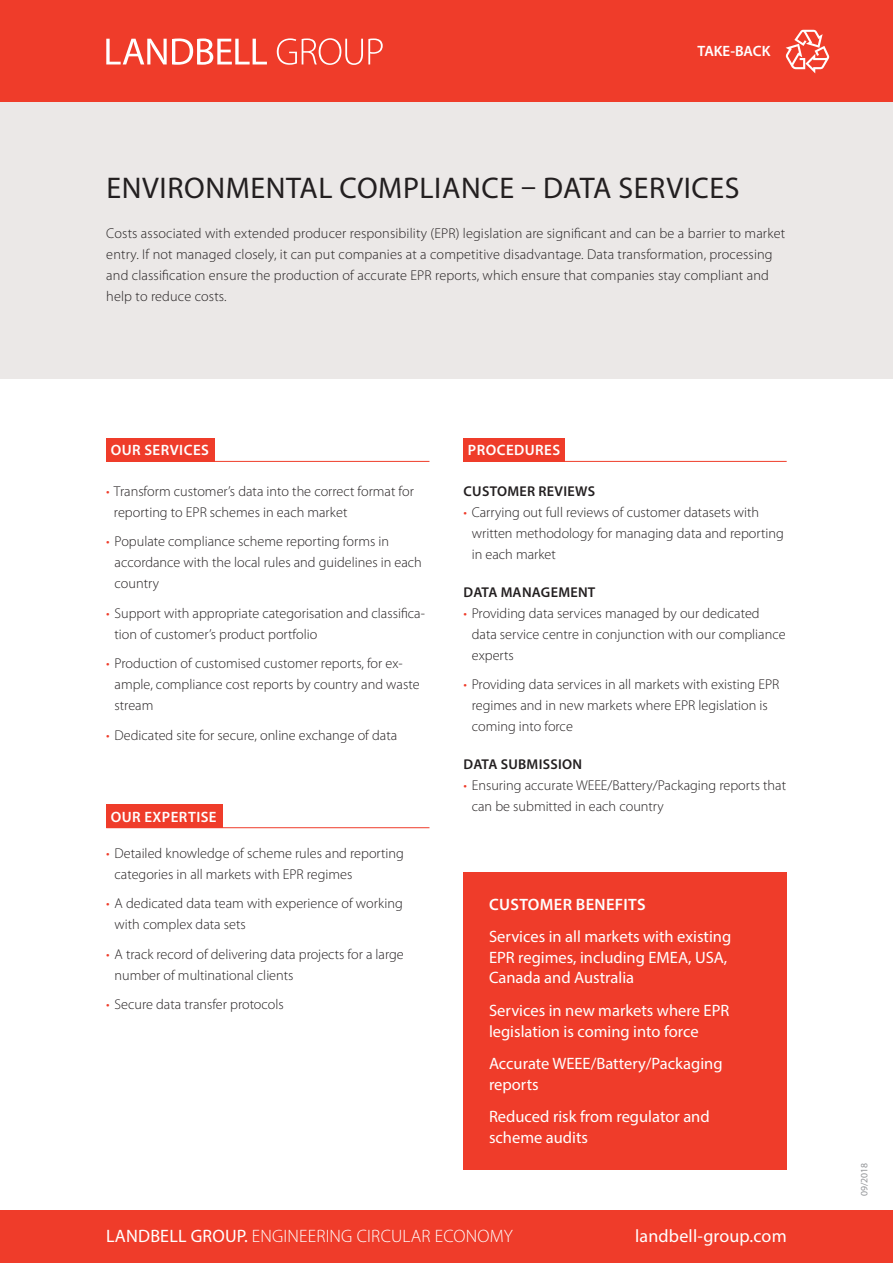
<style>
.page{position:relative;width:893px;height:1263px;background:#fff}
.page>*{position:absolute;margin:0;border:0;box-sizing:border-box;transform-origin:0 0}
.t1{font:30px "Myriad Pro";letter-spacing:.02em;color:#231f20}
.t2{font:300 18px "Myriad Pro";letter-spacing:.01em;color:#fff}
.t3{font:18px "Myriad Pro";letter-spacing:.01em;color:#fff}
.t4{font:16.5px/20.7px "Myriad Pro";color:#fff}
.t5{font:600 16.5px "Myriad Pro";letter-spacing:.02em;color:#fff}
.t6{font:600 15px "Myriad Pro";letter-spacing:.03em;color:#fff}
.t7{font:600 15px "Myriad Pro";color:#fff}
.t8{font:300 14.25px/21px "Myriad Pro";color:#231f20}
.t9{font:600 14.25px "Myriad Pro";letter-spacing:.02em;color:#231f20}
.t10{font:9.75px "Myriad Pro";color:#939598}
.s1{color:#ef3c2a}
.s2{font-weight:400}
</style>
<div class="page">
<div style="left:0;top:102px;width:893px;height:276px;background:#ebe8e7"></div>
<div style="left:0;top:0;width:893px;height:102px;background:#ef3c2a"></div>
<div style="left:0;top:1210px;width:893px;height:53px;background:#ef3c2a"></div>
<svg style="left:106px;top:38px;width:161px;height:27px"></svg>
<svg style="left:277px;top:38px;width:106px;height:27px"></svg>
<svg style="left:785px;top:30px;width:44px;height:43px"></svg>
<div style="left:106px;top:438px;width:108px;height:23px;background:#ef3c2a"></div>
<hr style="left:106px;top:461px;width:323px;height:1px;background:#ef3c2a">
<div style="left:106px;top:804px;width:116px;height:24px;background:#ef3c2a"></div>
<hr style="left:106px;top:827px;width:323px;height:1px;background:#ef3c2a">
<div style="left:463px;top:438px;width:102px;height:23px;background:#ef3c2a"></div>
<hr style="left:463px;top:461px;width:324px;height:1px;background:#ef3c2a">
<div style="left:463px;top:872px;width:324px;height:297px;background:#ef3c2a"></div>
<p class="t7" style="left:697px;top:42px;width:74px">TAKE-BACK</p>
<p class="t1" style="left:107px;top:169px;width:635px">ENVIRONMENTAL COMPLIANCE – DATA SERVICES</p>
<p class="t8" style="left:106px;top:222px;width:680px">Costs associated with extended producer responsibility (EPR) legislation are significant and can be a barrier to market entry. If not managed closely, it can put companies at a competitive disadvantage. Data transformation, processing and classification ensure the production of accurate EPR reports, which ensure that companies stay compliant and help to reduce costs.</p>
<p class="t6" style="left:111px;top:441px;width:100px">OUR SERVICES</p>
<p class="t8" style="left:114px;top:480px;width:301px;text-indent:-8px"><span class="s1">•</span> Transform customer’s data into the correct format for reporting to EPR schemes in each market</p>
<p class="t8" style="left:115px;top:531px;width:309px;text-indent:-8px"><span class="s1">•</span> Populate compliance scheme reporting forms in accordance with the local rules and guidelines in each country</p>
<p class="t8" style="left:115px;top:602px;width:312px;text-indent:-8px"><span class="s1">•</span> Support with appropriate categorisation and classifica&shy;tion of customer’s product portfolio</p>
<p class="t8" style="left:115px;top:653px;width:306px;text-indent:-8px"><span class="s1">•</span> Production of customised customer reports, for ex&shy;ample, compliance cost reports by country and waste stream</p>
<p class="t8" style="left:106px;top:724px;width:292px"><span class="s1">•</span> Dedicated site for secure, online exchange of data</p>
<p class="t6" style="left:111px;top:807px;width:107px">OUR EXPERTISE</p>
<p class="t8" style="left:115px;top:842px;width:291px;text-indent:-8px"><span class="s1">•</span> Detailed knowledge of scheme rules and reporting categories in all markets with EPR regimes</p>
<p class="t8" style="left:115px;top:893px;width:290px;text-indent:-8px"><span class="s1">•</span> A dedicated data team with experience of working with complex data sets</p>
<p class="t8" style="left:115px;top:943px;width:291px;text-indent:-8px"><span class="s1">•</span> A track record of delivering data projects for a large number of multinational clients</p>
<p class="t8" style="left:106px;top:994px;width:179px"><span class="s1">•</span> Secure data transfer protocols</p>
<p class="t6" style="left:468px;top:441px;width:94px">PROCEDURES</p>
<p class="t9" style="left:464px;top:482px;width:133px">CUSTOMER REVIEWS</p>
<p class="t8" style="left:472px;top:501px;width:313px;text-indent:-8px"><span class="s1">•</span> Carrying out full reviews of customer datasets with written methodology for managing data and reporting in each market</p>
<p class="t9" style="left:464px;top:583px;width:133px">DATA MANAGEMENT</p>
<p class="t8" style="left:472px;top:602px;width:315px;text-indent:-8px"><span class="s1">•</span> Providing data services managed by our dedicated data service centre in conjunction with our compliance experts</p>
<p class="t8" style="left:472px;top:674px;width:309px;text-indent:-8px"><span class="s1">•</span> Providing data services in all markets with existing EPR regimes and in new markets where EPR legislation is coming into force</p>
<p class="t9" style="left:464px;top:755px;width:120px">DATA SUBMISSION</p>
<p class="t8" style="left:472px;top:775px;width:316px;text-indent:-8px"><span class="s1">•</span> Ensuring accurate WEEE/Battery/Packaging reports that can be submitted in each country</p>
<p class="t5" style="left:489px;top:894px;width:158px">CUSTOMER BENEFITS</p>
<p class="t4" style="left:489px;top:926px;width:244px">Services in all markets with existing<br>EPR regimes, including EMEA, USA,<br>Canada and Australia</p>
<p class="t4" style="left:489px;top:1000px;width:242px">Services in new markets where EPR legislation is coming into force</p>
<p class="t4" style="left:489px;top:1053px;width:235px">Accurate WEEE/Battery/Packaging reports</p>
<p class="t4" style="left:489px;top:1106px;width:222px">Reduced risk from regulator and scheme audits</p>
<p class="t2" style="left:106px;top:1225px;width:408px"><span class="s2">LANDBELL GROUP.</span> ENGINEERING CIRCULAR ECONOMY</p>
<p class="t3" style="left:635px;top:1224px;width:153px">landbell-group.com</p>
<p class="t10" style="left:858px;top:1196px;width:35px;rotate:-90deg">09/2018</p>
</div>
